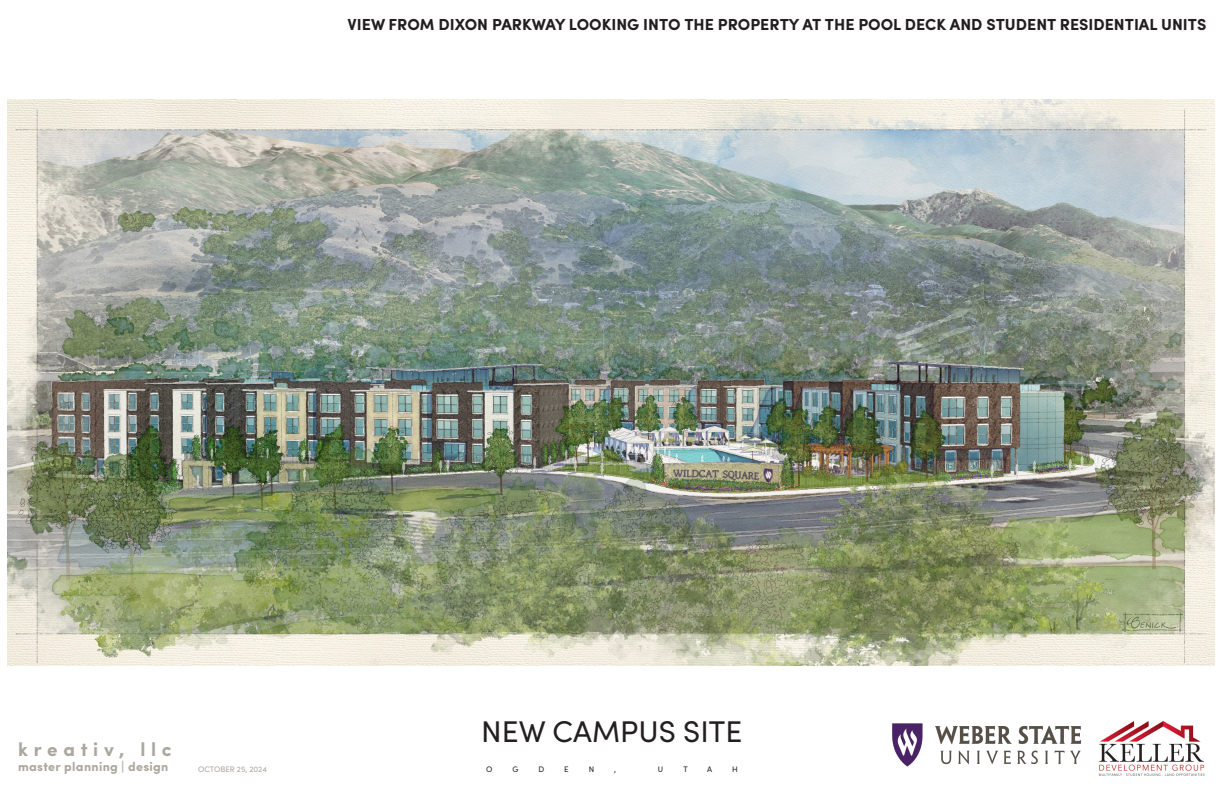
<style>
.page{position:relative;width:1224px;height:792px;background:#fff}
.page>*{position:absolute;margin:0;border:0;box-sizing:border-box;transform-origin:0 0}
.t1{font:30px "Sofia Pro";color:#231f20}
.t2{font:700 19px "Sofia Pro";letter-spacing:.3em;color:#aca79e}
.t3{font:700 16px "Sofia Pro";color:#231f20}
.t4{font:700 12.7px "Sofia Pro";letter-spacing:.025em;color:#aca79e}
.t5{font:8px "Sofia Pro";color:#aca79e}
.t6{font:8px "Sofia Pro";color:#231f20}
</style>
<div class="page">
<img style="left:1099px;top:721px;width:106px;height:55px">
<img style="left:892px;top:723px;width:190px;height:44px">
<img style="left:8px;top:99px;width:1207px;height:566px">
<p class="t3" style="left:348px;top:12px;width:860px">VIEW FROM DIXON PARKWAY LOOKING INTO THE PROPERTY AT THE POOL DECK AND STUDENT RESIDENTIAL UNITS</p>
<p class="t2" style="left:18px;top:735px;width:155px">kreativ, llc</p>
<p class="t4" style="left:18px;top:757px;width:152px">master planning | design</p>
<h1 class="t1" style="left:481px;top:710px;width:263px">NEW CAMPUS SITE</h1>
<p class="t5" style="left:198px;top:764px;width:70px">OCTOBER 25, 2024</p>
<p class="t6" style="left:486px;top:764px;width:8px">O</p>
<p class="t6" style="left:512px;top:764px;width:8px">G</p>
<p class="t6" style="left:538px;top:764px;width:7px">D</p>
<p class="t6" style="left:564px;top:764px;width:6px">E</p>
<p class="t6" style="left:589px;top:764px;width:7px">N</p>
<p class="t6" style="left:614px;top:764px;width:3px">,</p>
<p class="t6" style="left:658px;top:764px;width:7px">U</p>
<p class="t6" style="left:683px;top:764px;width:6px">T</p>
<p class="t6" style="left:707px;top:764px;width:6px">A</p>
<p class="t6" style="left:732px;top:764px;width:7px">H</p>
</div>
